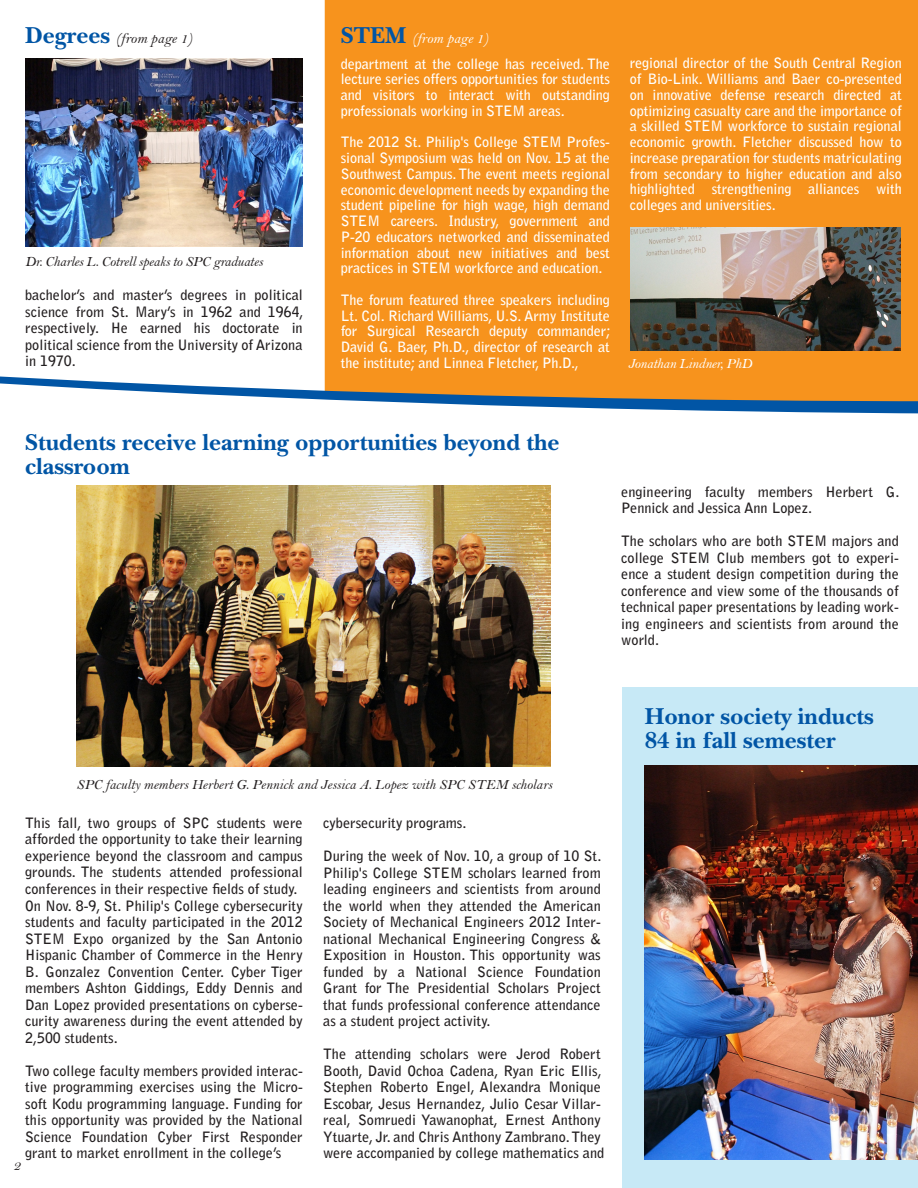
<style>
.page{position:relative;width:918px;height:1188px;background:#fff}
.page>*{position:absolute;margin:0;border:0;box-sizing:border-box;transform-origin:0 0}
.t1{font:700 24px/24px "New Baskerville Std";color:#0155a5}
.t2{font:15px "Bell MT Italic";color:#231f20}
.t3{font:15px "Bell MT Italic";color:#fff}
.t4{font:700 14.25px/16.5px "Bell Gothic Std";color:#231f20;text-align:justify}
.t5{font:700 14.25px/15.8px "Bell Gothic Std";letter-spacing:-.01em;color:#fff;text-align:justify}
.t6{font:14.25px "Bell MT Italic";letter-spacing:-.005em;color:#231f20}
.t7{font:14.25px "Bell MT Italic";letter-spacing:-.02em;color:#fff}
.s1{font-family:"New Baskerville Std";font-weight:700;font-size:24px;color:#0155a5}
</style>
<div class="page">
<div style="left:623px;top:687px;width:295px;height:501px;background:#c7e9f6"></div>
<div style="left:325px;top:0;width:593px;height:376px;background:#f7931d"></div>
<img style="left:25px;top:58px;width:278px;height:188px">
<img style="left:77px;top:486px;width:474px;height:281px">
<img style="left:645px;top:765px;width:273px;height:395px">
<img style="left:630px;top:228px;width:270px;height:122px">
<svg style="left:0;top:376px;width:918px;height:38px"></svg>
<p class="t2" style="left:25px;top:30px;width:169px"><span class="s1">Degrees</span> (from page 1)</p>
<p class="t3" style="left:341px;top:30px;width:149px"><span class="s1">STEM</span> (from page 1)</p>
<p class="t6" style="left:25px;top:253px;width:239px">Dr. Charles L. Cotrell speaks to SPC graduates</p>
<p class="t4" style="left:25px;top:287px;width:280px">bachelor’s and master’s degrees in political science from St. Mary’s in 1962 and 1964, respectively. He earned his doctorate in political science from the University of Arizona in 1970.</p>
<p class="t5" style="left:341px;top:56px;width:271px">department at the college has received. The lecture series offers opportunities for students and visitors to interact with outstanding professionals working in STEM areas.</p>
<p class="t5" style="left:341px;top:134px;width:271px">The 2012 St. Philip's College STEM Profes&shy;sional Symposium was held on Nov. 15 at the Southwest Campus. The event meets regional economic development needs by expanding the student pipeline for high wage, high demand STEM careers. Industry, government and P-20 educators networked and disseminated information about new initiatives and best practices in STEM workforce and education.</p>
<p class="t5" style="left:341px;top:292px;width:271px">The forum featured three speakers including Lt. Col. Richard Williams, U.S. Army Institute for Surgical Research deputy commander; David G. Baer, Ph.D., director of research at the institute; and Linnea Fletcher, Ph.D.,</p>
<p class="t5" style="left:630px;top:55px;width:274px">regional director of the South Central Region of Bio-Link. Williams and Baer co-presented on innovative defense research directed at optimizing casualty care and the importance of a skilled STEM workforce to sustain regional economic growth. Fletcher discussed how to increase preparation for students matriculating from secondary to higher education and also highlighted strengthening alliances with colleges and universities.</p>
<p class="t7" style="left:628px;top:355px;width:125px">Jonathan Lindner, PhD</p>
<h1 class="t1" style="left:25px;top:430px;width:536px">Students receive learning opportunities beyond the classroom</h1>
<p class="t4" style="left:621px;top:483px;width:280px">engineering faculty members Herbert G.<br>Pennick and Jessica Ann Lopez.</p>
<p class="t4" style="left:621px;top:533px;width:279px">The scholars who are both STEM majors and college STEM Club members got to experi&shy;ence a student design competition during the conference and view some of the thousands of technical paper presentations by leading work&shy;ing engineers and scientists from around the world.</p>
<p class="t6" style="left:77px;top:776px;width:477px">SPC faculty members Herbert G. Pennick and Jessica A. Lopez with SPC STEM scholars</p>
<p class="t4" style="left:25px;top:815px;width:279px;text-align:left">This fall, two groups of SPC students were afforded the opportunity to take their learning experience beyond the classroom and campus grounds. The students attended professional conferences in their respective fields of study.<br>On Nov. 8-9, St. Philip's College cybersecurity students and faculty participated in the 2012<br>STEM Expo organized by the San Antonio Hispanic Chamber of Commerce in the Henry B. Gonzalez Convention Center. Cyber Tiger members Ashton Giddings, Eddy Dennis and Dan Lopez provided presentations on cyberse&shy;curity awareness during the event attended by 2,500 students.</p>
<p class="t4" style="left:25px;top:1062px;width:279px">Two college faculty members provided interac&shy;tive programming exercises using the Micro&shy;soft Kodu programming language. Funding for this opportunity was provided by the National Science Foundation Cyber First Responder grant to market enrollment in the college’s</p>
<p class="t6" style="left:14px;top:1157px;width:8px">2</p>
<p class="t4" style="left:323px;top:815px;width:145px">cybersecurity programs.</p>
<p class="t4" style="left:323px;top:848px;width:280px">During the week of Nov. 10, a group of 10 St.<br>Philip's College STEM scholars learned from leading engineers and scientists from around the world when they attended the American Society of Mechanical Engineers 2012 Inter&shy;national Mechanical Engineering Congress &amp; Exposition in Houston. This opportunity was funded by a National Science Foundation Grant for The Presidential Scholars Project that funds professional conference attendance as a student project activity.</p>
<p class="t4" style="left:323px;top:1046px;width:283px;text-align:left">The attending scholars were Jerod Robert Booth, David Ochoa Cadena, Ryan Eric Ellis, Stephen Roberto Engel, Alexandra Monique Escobar, Jesus Hernandez, Julio Cesar Villar&shy;real, Somruedi Yawanophat, Ernest Anthony Ytuarte, Jr. and Chris Anthony Zambrano. They were accompanied by college mathematics and</p>
<h1 class="t1" style="left:645px;top:705px;width:230px">Honor society inducts<br>84 in fall semester</h1>
</div>
